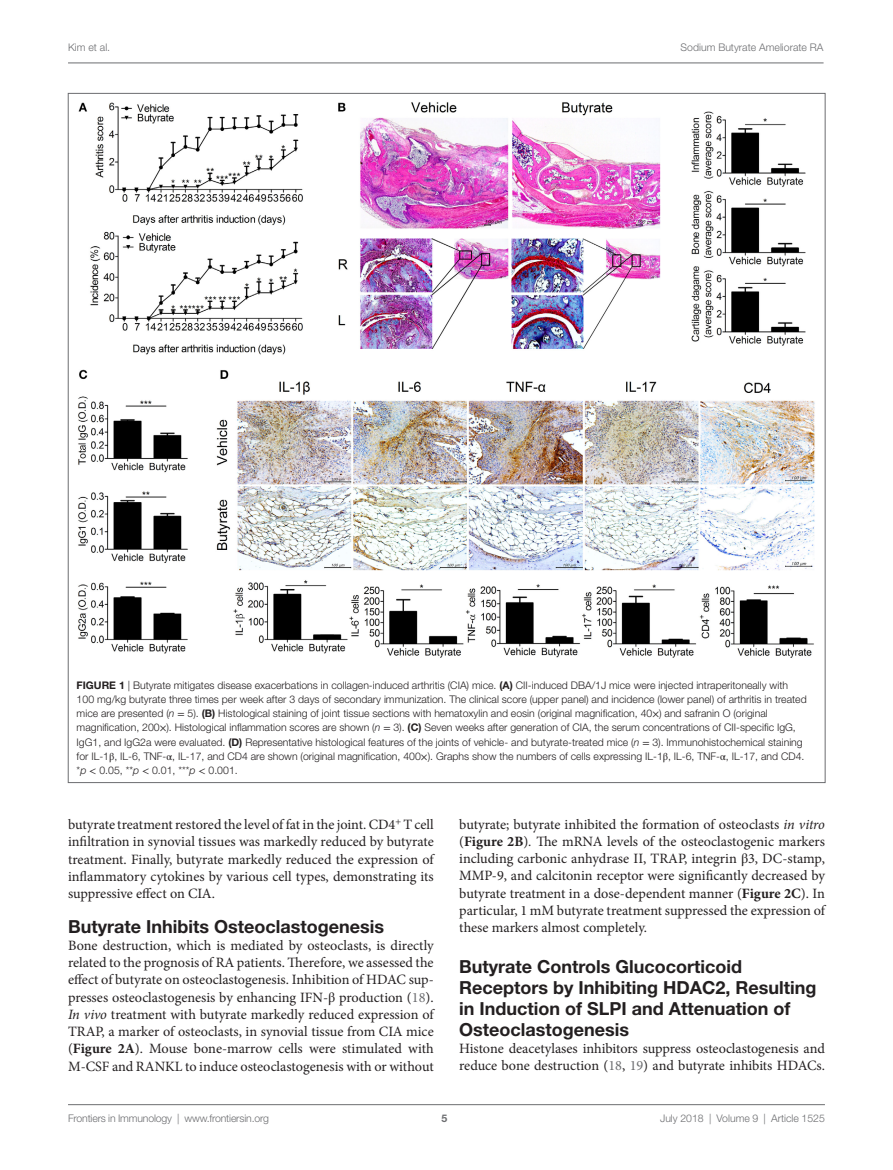
<style>
.page{position:relative;width:893px;height:1170px;background:#fff}
.page>*{position:absolute;margin:0;border:0;box-sizing:border-box;transform-origin:0 0}
.t1{font:700 18px/21px "Helvetica Neue LT Std";color:#231f20}
.t2{font:14.25px/17.2px "Minion Pro";letter-spacing:-.005em;color:#231f20;text-align:justify}
.t3{font:300 10.5px/14.2px "Helvetica Neue LT Std";color:#231f20}
.t4{font:300 10.5px "Helvetica Neue LT Std";color:#6c6d70}
.t5{font:700 10.5px "Helvetica Neue LT Std";color:#6c6d70}
.s1{font-weight:700}
.s2{font-style:italic}
.s3{font-family:"STIX General";font-weight:400}
.s4{font-family:"STIX General"}
.s5{color:#6c6d70}
</style>
<div class="page">
<img style="left:78px;top:102px;width:737px;height:556px">
<hr style="left:68px;top:1104px;width:757px;height:1px;background:#6c6d70">
<hr style="left:68px;top:63px;width:755px;height:1px;background:#6c6d70">
<p class="t4" style="left:68px;top:41px;width:44px">Kim et al.</p>
<p class="t4" style="left:681px;top:41px;width:144px">Sodium Butyrate Ameliorate RA</p>
<p class="t3" style="left:77px;top:677px;width:731px"><span class="s1">Figure 1</span> | Butyrate mitigates disease exacerbations in collagen-induced arthritis (CIA) mice. <span class="s1">(A)</span> CII-induced DBA/1J mice were injected intraperitoneally with 100 mg/kg butyrate three times per week after 3 days of secondary immunization. The clinical score (upper panel) and incidence (lower panel) of arthritis in treated mice are presented (<span class="s2">n</span> <span class="s3">=</span> 5). <span class="s1">(B)</span> Histological staining of joint tissue sections with hematoxylin and eosin (original magnification, 40<span class="s3">×</span>) and safranin O (original magnification, 200<span class="s3">×</span>). Histological inflammation scores are shown (<span class="s2">n</span> <span class="s3">=</span> 3). <span class="s1">(C)</span> Seven weeks after generation of CIA, the serum concentrations of CII-specific IgG, IgG1, and IgG2a were evaluated. <span class="s1">(D)</span> Representative histological features of the joints of vehicle- and butyrate-treated mice (<span class="s2">n</span> <span class="s3">=</span> 3). Immunohistochemical staining for IL-1<span class="s3">β</span>, IL-6, TNF-<span class="s3">α</span>, IL-17, and CD4 are shown (original magnification, 400<span class="s3">×</span>). Graphs show the numbers of cells expressing IL-1<span class="s3">β</span>, IL-6, TNF-<span class="s3">α</span>, IL-17, and CD4. *<span class="s2">p</span> <span class="s3">&lt;</span> 0.05, **<span class="s2">p</span> <span class="s3">&lt;</span> 0.01, ***<span class="s2">p</span> <span class="s3">&lt;</span> 0.001.</p>
<p class="t2" style="left:68px;top:815px;width:367px">butyrate treatment restored the level of fat in the joint. CD4<sup>+</sup> T cell infiltration in synovial tissues was markedly reduced by butyrate treatment. Finally, butyrate markedly reduced the expression of inflammatory cytokines by various cell types, demonstrating its suppressive effect on CIA.</p>
<p class="t1" style="left:68px;top:915px;width:317px">Butyrate Inhibits Osteoclastogenesis</p>
<p class="t2" style="left:68px;top:936px;width:367px">Bone destruction, which is mediated by osteoclasts, is directly related to the prognosis of RA patients. Therefore, we assessed the effect of butyrate on osteoclastogenesis. Inhibition of HDAC sup&shy;presses osteoclastogenesis by enhancing IFN-<span class="s4">β</span> production (<span class="s5">18</span>).<br><span class="s2">In vivo</span> treatment with butyrate markedly reduced expression of TRAP, a marker of osteoclasts, in synovial tissue from CIA mice (<span class="s1">Figure 2A</span>). Mouse bone-marrow cells were stimulated with M-CSF and RANKL to induce osteoclastogenesis with or without</p>
<p class="t2" style="left:459px;top:815px;width:367px">butyrate; butyrate inhibited the formation of osteoclasts <span class="s2">in vitro </span>(<span class="s1">Figure 2B</span>)<span class="s2">.</span> The mRNA levels of the osteoclastogenic markers including carbonic anhydrase II, TRAP, integrin <span class="s4">β</span>3, DC-stamp, MMP-9, and calcitonin receptor were significantly decreased by butyrate treatment in a dose-dependent manner (<span class="s1">Figure 2C</span>). In particular, 1 mM butyrate treatment suppressed the expression of these markers almost completely.</p>
<p class="t1" style="left:459px;top:955px;width:359px">Butyrate Controls Glucocorticoid Receptors by Inhibiting HDAC2, Resulting in Induction of SLPI and Attenuation of Osteoclastogenesis</p>
<p class="t2" style="left:459px;top:1039px;width:367px">Histone deacetylases inhibitors suppress osteoclastogenesis and reduce bone destruction (<span class="s5">18</span>, <span class="s5">19</span>) and butyrate inhibits HDACs.</p>
<p class="t4" style="left:68px;top:1111px;width:203px">Frontiers in Immunology | www.frontiersin.org</p>
<p class="t4" style="left:660px;top:1111px;width:166px">July 2018 | Volume 9 | Article 1525</p>
<p class="t5" style="left:441px;top:1111px;width:7px">5</p>
</div>
